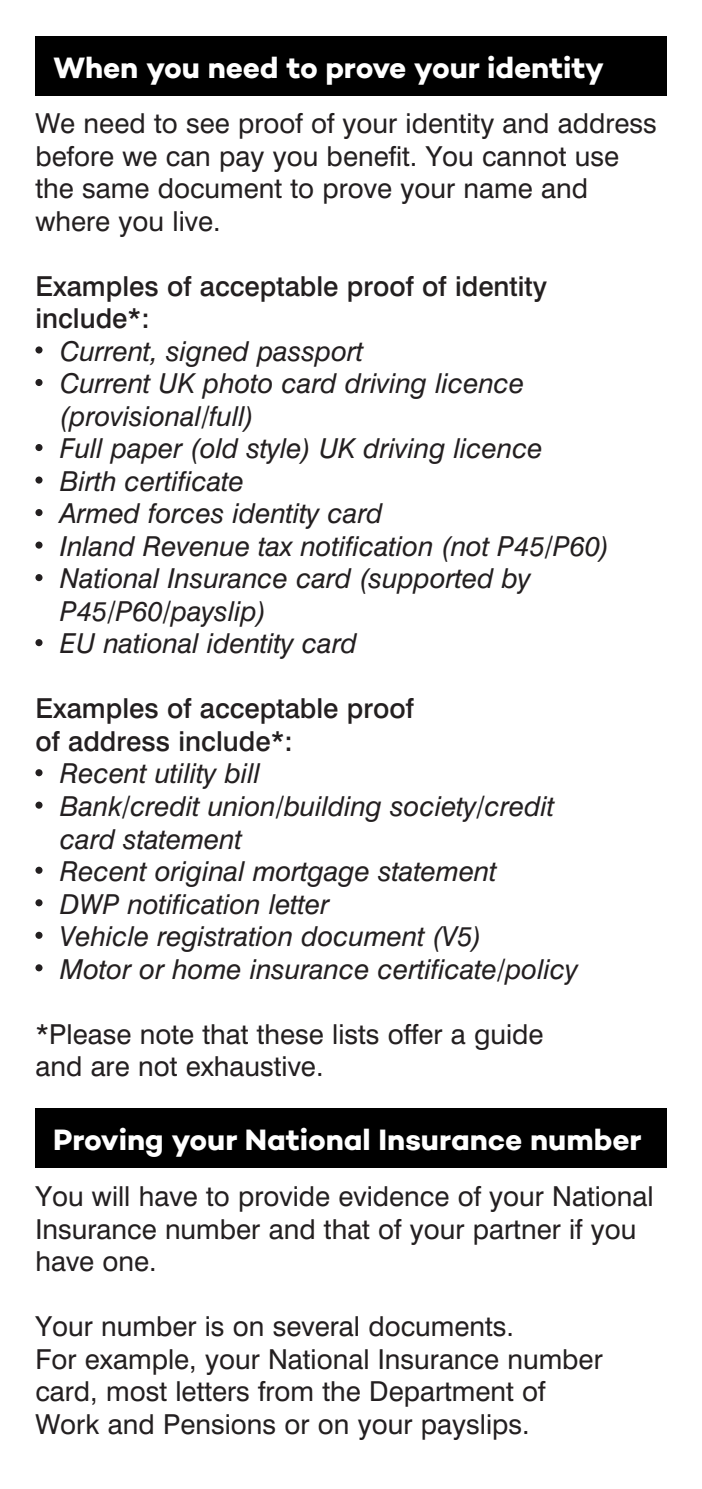
<style>
.page{position:relative;width:702px;height:1489px;background:#fff}
.page>*{position:absolute;margin:0;border:0;box-sizing:border-box;transform-origin:0 0}
.t1{font:700 30px "Campton";letter-spacing:-.005em;color:#fff}
.t2{font:italic 27.5px/32.5px "Swiss 721 BT";color:#231f20}
.t3{font:27.5px/32.5px "Swiss 721 BT";color:#231f20}
.t4{font:500 27.5px/32.5px "Swiss 721 BT";color:#231f20}
</style>
<div class="page">
<div style="left:35px;top:36px;width:631px;height:59px;background:#000"></div>
<div style="left:35px;top:1108px;width:631px;height:59px;background:#000"></div>
<div style="left:35px;top:346px;width:8px;height:7px;background:#231f20;border-radius:50%"></div>
<div style="left:35px;top:769px;width:8px;height:7px;background:#231f20;border-radius:50%"></div>
<div style="left:35px;top:379px;width:8px;height:7px;background:#231f20;border-radius:50%"></div>
<div style="left:35px;top:801px;width:8px;height:7px;background:#231f20;border-radius:50%"></div>
<div style="left:35px;top:444px;width:8px;height:7px;background:#231f20;border-radius:50%"></div>
<div style="left:35px;top:866px;width:8px;height:7px;background:#231f20;border-radius:50%"></div>
<div style="left:35px;top:541px;width:8px;height:7px;background:#231f20;border-radius:50%"></div>
<div style="left:35px;top:476px;width:8px;height:7px;background:#231f20;border-radius:50%"></div>
<div style="left:35px;top:574px;width:8px;height:7px;background:#231f20;border-radius:50%"></div>
<div style="left:35px;top:509px;width:8px;height:7px;background:#231f20;border-radius:50%"></div>
<div style="left:35px;top:639px;width:8px;height:7px;background:#231f20;border-radius:50%"></div>
<div style="left:35px;top:964px;width:8px;height:7px;background:#231f20;border-radius:50%"></div>
<div style="left:35px;top:899px;width:8px;height:7px;background:#231f20;border-radius:50%"></div>
<svg style="left:35px;top:931px;width:8px;height:7px"></svg>
<h2 class="t1" style="left:53px;top:48px;width:552px">When you need to prove your identity</h2>
<p class="t3" style="left:35px;top:107px;width:623px">We need to see proof of your identity and address before we can pay you benefit. You cannot use the same document to prove your name and where you live.</p>
<p class="t4" style="left:35px;top:269px;width:513px">Examples of acceptable proof of identity include*:</p>
<p class="t2" style="left:60px;top:334px;width:305px">Current, signed passport</p>
<p class="t2" style="left:60px;top:367px;width:465px">Current UK photo card driving licence (provisional/full)</p>
<p class="t2" style="left:60px;top:432px;width:484px">Full paper (old style) UK driving licence</p>
<p class="t2" style="left:60px;top:464px;width:185px">Birth certificate</p>
<p class="t2" style="left:60px;top:497px;width:324px">Armed forces identity card</p>
<p class="t2" style="left:60px;top:529px;width:550px">Inland Revenue tax notification (not P45/P60)</p>
<p class="t2" style="left:60px;top:562px;width:472px">National Insurance card (supported by<br>P45/P60/payslip)</p>
<p class="t2" style="left:60px;top:627px;width:298px">EU national identity card</p>
<p class="t4" style="left:35px;top:692px;width:380px">Examples of acceptable proof of address include*:</p>
<p class="t2" style="left:60px;top:757px;width:201px">Recent utility bill</p>
<p class="t2" style="left:60px;top:789px;width:495px">Bank/credit union/building society/credit card statement</p>
<p class="t2" style="left:60px;top:854px;width:438px">Recent original mortgage statement</p>
<p class="t2" style="left:60px;top:887px;width:270px">DWP notification letter</p>
<p class="t2" style="left:60px;top:919px;width:423px">Vehicle registration document (V5)</p>
<p class="t2" style="left:60px;top:952px;width:519px">Motor or home insurance certificate/policy</p>
<p class="t3" style="left:35px;top:1017px;width:509px">*Please note that these lists offer a guide and are not exhaustive.</p>
<h2 class="t1" style="left:53px;top:1120px;width:590px">Proving your National Insurance number</h2>
<p class="t3" style="left:35px;top:1179px;width:619px">You will have to provide evidence of your National<br>Insurance number and that of your partner if you have one.</p>
<p class="t3" style="left:35px;top:1309px;width:569px">Your number is on several documents.<br>For example, your National Insurance number card, most letters from the Department of Work and Pensions or on your payslips.</p>
</div>
